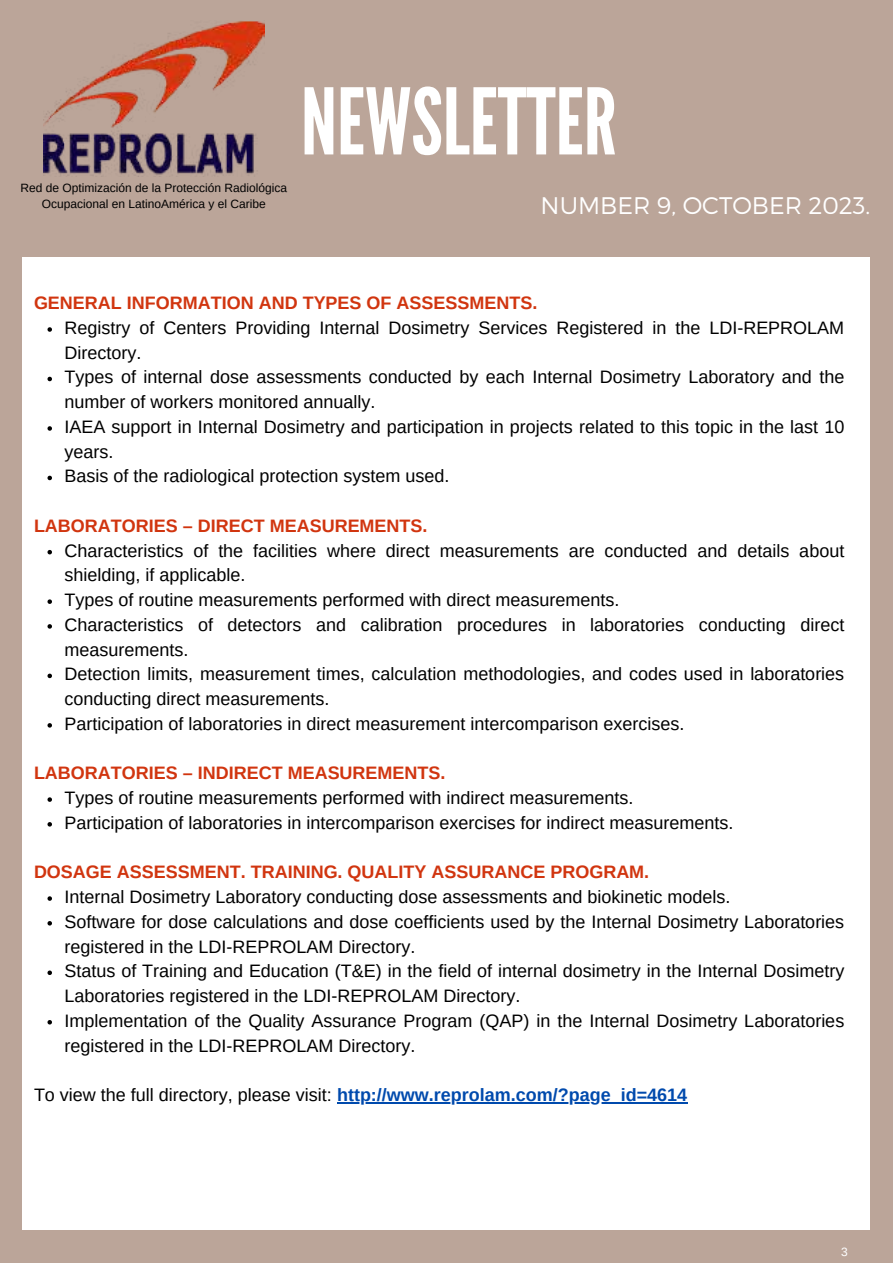
<style>
.page{position:relative;width:893px;height:1264px;background:#fff}
.page>*{position:absolute;margin:0;border:0;box-sizing:border-box;transform-origin:0 0}
.t1{font:91.5px "League Gothic";color:#fff}
.t2{font:300 24px "Montserrat";color:#fff}
.t3{font:18px/24.8px "Arimo";color:#000}
.t4{font:700 18px "Arimo";color:#d1350f}
.t5{font:700 18px "Arimo";color:#004aad}
.t6{font:12px/16px "Arimo";color:#000;text-align:center}
.t7{font:12px "Arimo";color:#fff}
.s1{font-weight:400;color:#000}
</style>
<div class="page">
<div style="left:0;top:0;width:892px;height:1262px;background:#bba599"></div>
<img style="left:44px;top:21px;width:220px;height:155px">
<div style="left:22px;top:257px;width:848px;height:972px;background:#fff"></div>
<svg style="left:47px;top:327px;width:5px;height:5px"></svg>
<svg style="left:47px;top:377px;width:5px;height:4px"></svg>
<svg style="left:47px;top:426px;width:5px;height:5px"></svg>
<svg style="left:47px;top:475px;width:5px;height:5px"></svg>
<svg style="left:47px;top:550px;width:5px;height:4px"></svg>
<svg style="left:47px;top:599px;width:5px;height:5px"></svg>
<svg style="left:47px;top:624px;width:5px;height:4px"></svg>
<svg style="left:47px;top:673px;width:5px;height:5px"></svg>
<svg style="left:47px;top:723px;width:5px;height:4px"></svg>
<svg style="left:47px;top:797px;width:5px;height:4px"></svg>
<svg style="left:47px;top:822px;width:5px;height:4px"></svg>
<svg style="left:47px;top:896px;width:5px;height:4px"></svg>
<svg style="left:47px;top:921px;width:5px;height:4px"></svg>
<svg style="left:47px;top:970px;width:5px;height:5px"></svg>
<svg style="left:47px;top:1020px;width:5px;height:4px"></svg>
<hr style="left:337px;top:1102px;width:350px;height:1px;background:#004aad">
<p class="t6" style="left:21px;top:180px;width:268px">Red de Optimización de la Protección Radiológica<br>Ocupacional en LatinoAmérica y el Caribe</p>
<h1 class="t1" style="left:301px;top:69px;width:317px">NEWSLETTER</h1>
<h2 class="t2" style="left:540px;top:190px;width:331px">NUMBER 9, OCTOBER 2023.</h2>
<p class="t4" style="left:34px;top:293px;width:505px">GENERAL INFORMATION AND TYPES OF ASSESSMENTS.</p>
<p class="t3" style="left:65px;top:315px;width:781px">Registry of Centers Providing Internal Dosimetry Services Registered in the LDI-REPROLAM Directory.<br>Types of internal dose assessments conducted by each Internal Dosimetry Laboratory and the number of workers monitored annually.<br>IAEA support in Internal Dosimetry and participation in projects related to this topic in the last 10 years.<br>Basis of the radiological protection system used.</p>
<p class="t4" style="left:34px;top:515px;width:395px">LABORATORIES – DIRECT MEASUREMENTS.</p>
<p class="t3" style="left:65px;top:538px;width:781px">Characteristics of the facilities where direct measurements are conducted and details about shielding, if applicable.<br>Types of routine measurements performed with direct measurements.<br>Characteristics of detectors and calibration procedures in laboratories conducting direct measurements.<br>Detection limits, measurement times, calculation methodologies, and codes used in laboratories conducting direct measurements.<br>Participation of laboratories in direct measurement intercomparison exercises.</p>
<p class="t4" style="left:34px;top:763px;width:413px">LABORATORIES – INDIRECT MEASUREMENTS.</p>
<p class="t3" style="left:65px;top:785px;width:670px">Types of routine measurements performed with indirect measurements.<br>Participation of laboratories in intercomparison exercises for indirect measurements.</p>
<p class="t4" style="left:34px;top:862px;width:616px">DOSAGE ASSESSMENT. TRAINING. QUALITY ASSURANCE PROGRAM.</p>
<p class="t3" style="left:65px;top:884px;width:781px">Internal Dosimetry Laboratory conducting dose assessments and biokinetic models.<br>Software for dose calculations and dose coefficients used by the Internal Dosimetry Laboratories registered in the LDI-REPROLAM Directory.<br>Status of Training and Education (T&amp;E) in the field of internal dosimetry in the Internal Dosimetry Laboratories registered in the LDI-REPROLAM Directory.<br>Implementation of the Quality Assurance Program (QAP) in the Internal Dosimetry Laboratories registered in the LDI-REPROLAM Directory.</p>
<p class="t5" style="left:34px;top:1084px;width:654px"><span class="s1">To view the full directory, please visit:</span> http://www.reprolam.com/?page_id=4614</p>
<p class="t7" style="left:841px;top:1245px;width:8px">3</p>
</div>
